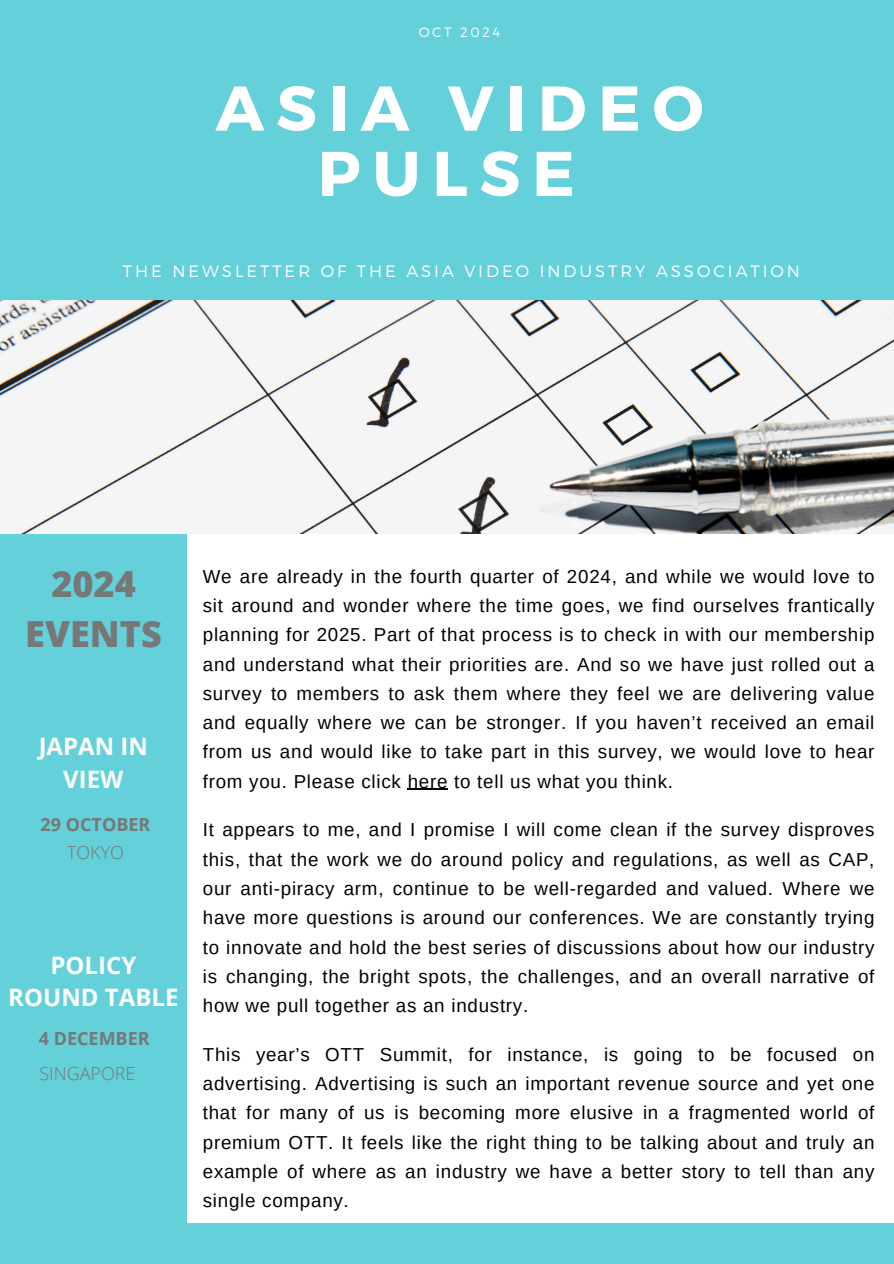
<style>
.page{position:relative;width:894px;height:1264px;background:#fff}
.page>*{position:absolute;margin:0;border:0;box-sizing:border-box;transform-origin:0 0}
.t1{font:700 63px/65.2px "Montserrat";letter-spacing:.19em;color:#fff;text-align:center}
.t2{font:800 36px/49.5px "Open Sans";color:#777;text-align:center}
.t3{font:700 24px/32.7px "Open Sans";color:#fefdfd;text-align:center}
.t4{font:18.75px/29.2px "Arimo";letter-spacing:.04em;color:#000;text-align:justify}
.t5{font:700 18px "Open Sans";color:#777}
.t6{font:300 18px "Open Sans";color:#777}
.t7{font:300 16.5px "Montserrat";letter-spacing:.18em;color:#fff}
.t8{font:300 13.5px "Montserrat";letter-spacing:.18em;color:#fff}
</style>
<div class="page">
<div style="left:0;top:533px;width:187px;height:730px;background:#64d0da"></div>
<div style="left:0;top:0;width:893px;height:299px;background:#64d0da"></div>
<div style="left:1px;top:1222px;width:892px;height:41px;background:#64d0da"></div>
<img style="left:0;top:300px;width:893px;height:233px">
<hr style="left:407px;top:788px;width:41px;height:2px;background:#000">
<p class="t8" style="left:418px;top:24px;width:83px">OCT 2024</p>
<h1 class="t1" style="left:215px;top:72px;width:489px">ASIA VIDEO<br>PULSE</h1>
<p class="t7" style="left:123px;top:260px;width:678px">THE NEWSLETTER OF THE ASIA VIDEO INDUSTRY ASSOCIATION</p>
<h2 class="t2" style="left:25px;top:558px;width:138px">2024<br>EVENTS</h2>
<h3 class="t4" style="left:203px;top:561px;width:673px">We are already in the fourth quarter of 2024, and while we would love to sit around and wonder where the time goes, we find ourselves frantically planning for 2025. Part of that process is to check in with our membership and understand what their priorities are. And so we have just rolled out a survey to members to ask them where they feel we are delivering value and equally where we can be stronger. If you haven’t received an email from us and would like to take part in this survey, we would love to hear from you. Please click here to tell us what you think.</h3>
<h4 class="t3" style="left:39px;top:729px;width:111px">JAPAN IN<br>VIEW</h4>
<h5 class="t5" style="left:41px;top:811px;width:111px">29 OCTOBER</h5>
<h3 class="t6" style="left:67px;top:839px;width:58px">TOKYO</h3>
<h4 class="t4" style="left:203px;top:815px;width:673px">It appears to me, and I promise I will come clean if the survey disproves this, that the work we do around policy and regulations, as well as CAP, our anti-piracy arm, continue to be well-regarded and valued. Where we have more questions is around our conferences. We are constantly trying to innovate and hold the best series of discussions about how our industry is changing, the bright spots, the challenges, and an overall narrative of how we pull together as an industry.</h4>
<h5 class="t4" style="left:203px;top:1039px;width:673px">This year’s OTT Summit, for instance, is going to be focused on advertising. Advertising is such an important revenue source and yet one that for many of us is becoming more elusive in a fragmented world of premium OTT. It feels like the right thing to be talking about and truly an example of where as an industry we have a better story to tell than any single company.</h5>
<p class="t3" style="left:8px;top:948px;width:172px">POLICY<br>ROUND TABLE</p>
<p class="t5" style="left:39px;top:1025px;width:112px">4 DECEMBER</p>
<p class="t6" style="left:39px;top:1060px;width:97px">SINGAPORE</p>
</div>
